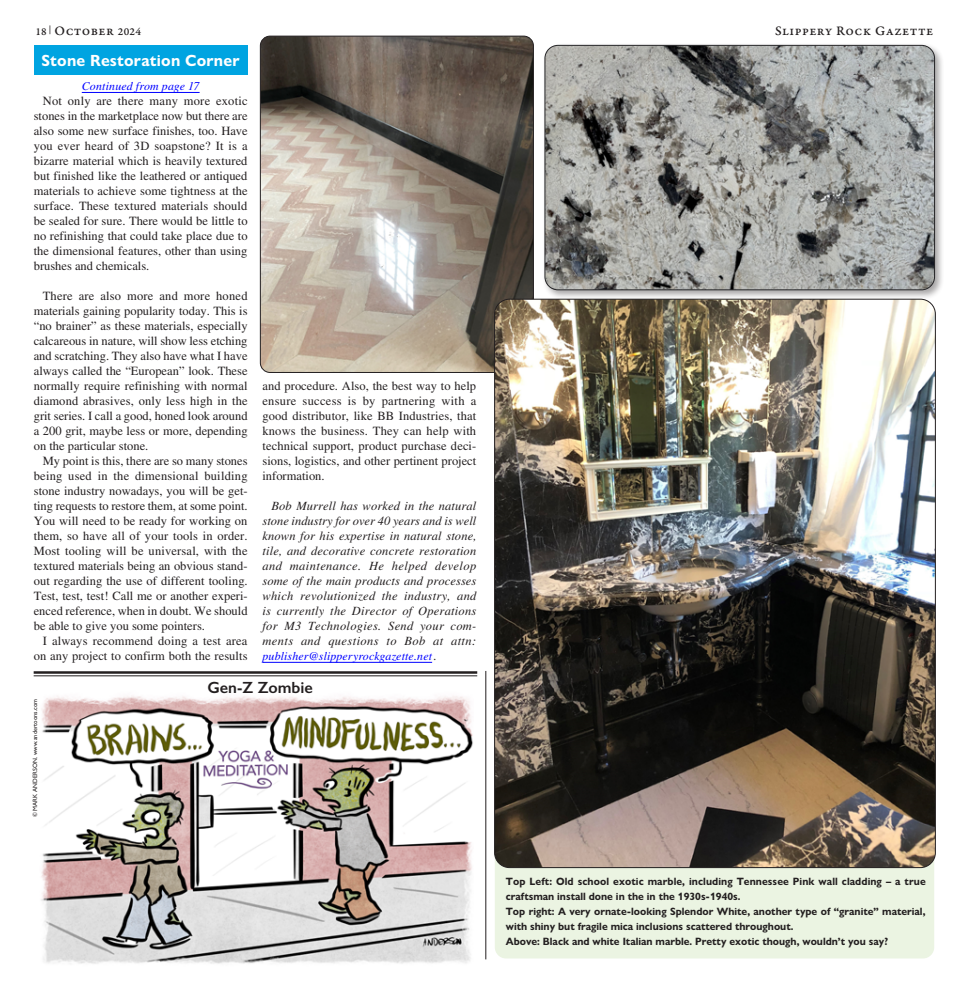
<style>
.page{position:relative;width:968px;height:990px;background:#fff}
.page>*{position:absolute;margin:0;border:0;box-sizing:border-box;transform-origin:0 0}
.t1{font:700 16.25px "Gill Sans Nova";letter-spacing:.015em;color:#fff;scale:.96 1}
.t2{font:600 16.25px "Gill Sans";color:#231f20}
.t3{font:13.75px "Garamond Premr Pro Med Capt";letter-spacing:.03em;color:#231f20}
.t4{font:12.5px/15px "Times LT Std";letter-spacing:.005em;color:#231f20;text-align:justify}
.t5{font:italic 12.5px/15px "Times LT Std";letter-spacing:.03em;color:#231f20;text-align:justify}
.t6{font:italic 11.88px "Times LT Std";letter-spacing:.01em;color:#00f}
.t7{font:700 10.62px/15px "Gill Sans Nova";color:#231f20;scale:.96 1}
.t8{font:500 6.25px "Gill Sans Nova";color:#231f20}
.s1{font-size:11.25px}
.s2{font-size:12.5px;color:#231f20}
</style>
<div class="page">
<img style="left:260px;top:36px;width:273px;height:336px">
<div style="left:260px;top:36px;width:273px;height:337px;border:1px solid #231f20;border-radius:10px"></div>
<hr style="left:34px;top:671px;width:443px;height:3px;background:#231f20">
<hr style="left:34px;top:675px;width:443px;height:1px;background:#231f20">
<div style="left:34px;top:45px;width:213px;height:30px;background:#00a4e1"></div>
<div style="left:495px;top:832px;width:439px;height:127px;background:#ebf4e2;border-radius:11px"></div>
<hr style="left:262px;top:662px;width:170px;height:1px;background:#00f">
<hr style="left:82px;top:92px;width:117px;height:1px;background:#00f">
<hr style="left:485px;top:671px;width:1px;height:288px;background:#231f20">
<img style="left:41px;top:696px;width:432px;height:268px">
<img style="left:494px;top:299px;width:441px;height:569px">
<div style="left:542px;top:43px;width:402px;height:257px;background:#231f20;opacity:.4"></div>
<img style="left:545px;top:45px;width:389px;height:245px">
<div style="left:544px;top:45px;width:390px;height:245px;border:1px solid #252527;border-radius:13px"></div>
<p class="t3" style="left:35px;top:22px;width:107px"><span class="s1">18</span> <sup>|</sup> October <span class="s1">2024</span></p>
<p class="t3" style="left:775px;top:22px;width:160px">Slippery Rock Gazette</p>
<h1 class="t1" style="left:42px;top:50px;width:208px">Stone Restoration Corner</h1>
<p class="t6" style="left:82px;top:79px;width:119px">Continued from page 17</p>
<p class="t4" style="left:34px;top:93px;width:215px;text-indent:9px">Not only are there many more exotic stones in the marketplace now but there are also some new surface finishes, too. Have you ever heard of 3D soapstone? It is a bizarre material which is heavily textured but finished like the leathered or antiqued materials to achieve some tightness at the surface. These textured materials should be sealed for sure. There would be little to no refinishing that could take place due to the dimensional features, other than using brushes and chemicals.</p>
<p class="t4" style="left:34px;top:288px;width:215px;text-indent:9px">There are also more and more honed materials gaining popularity today. This is “no brainer” as these materials, especially calcareous in nature, will show less etching and scratching. They also have what I have always called the “European” look. These normally require refinishing with normal diamond abrasives, only less high in the grit series. I call a good, honed look around a 200 grit, maybe less or more, depending on the particular stone.</p>
<p class="t4" style="left:34px;top:453px;width:215px;text-indent:9px">My point is this, there are so many stones being used in the dimensional building stone industry nowadays, you will be get&shy;ting requests to restore them, at some point.<br>You will need to be ready for working on them, so have all of your tools in order.<br>Most tooling will be universal, with the textured materials being an obvious stand&shy;out regarding the use of different tooling.<br>Test, test, test! Call me or another experi&shy;enced reference, when in doubt. We should be able to give you some pointers.</p>
<p class="t4" style="left:34px;top:633px;width:215px;text-align:right">I always recommend doing a test area on any project to confirm both the results</p>
<p class="t4" style="left:262px;top:378px;width:215px">and procedure. Also, the best way to help ensure success is by partnering with a good distributor, like BB Industries, that knows the business. They can help with technical support, product purchase deci&shy;sions, logistics, and other pertinent project information.</p>
<p class="t5" style="left:262px;top:498px;width:215px;text-indent:9px">Bob Murrell has worked in the natural stone industry for over 40 years and is well known for his expertise in natural stone, tile, and decorative concrete restoration and maintenance. He helped develop some of the main products and processes which revolutionized the industry, and is currently the Director of Operations for M3 Technologies. Send your com&shy;ments and questions to Bob at attn:</p>
<p class="t6" style="left:262px;top:649px;width:176px">publisher@slipperyrockgazette.net<span class="s2">.</span></p>
<p class="t8" style="left:31px;top:817px;width:120px;rotate:-90deg">© MARK ANDERSON. www.andertoons.com</p>
<h1 class="t2" style="left:207px;top:677px;width:107px">Gen-Z Zombie</h1>
<p class="t7" style="left:506px;top:874px;width:439px">Top Left: Old school exotic marble, including Tennessee Pink wall cladding – a true craftsman install done in the in the 1930s-1940s.<br>Top right: A very ornate-looking Splendor White, another type of “granite” material, with shiny but fragile mica inclusions scattered throughout.<br>Above: Black and white Italian marble. Pretty exotic though, wouldn’t you say?</p>
</div>
